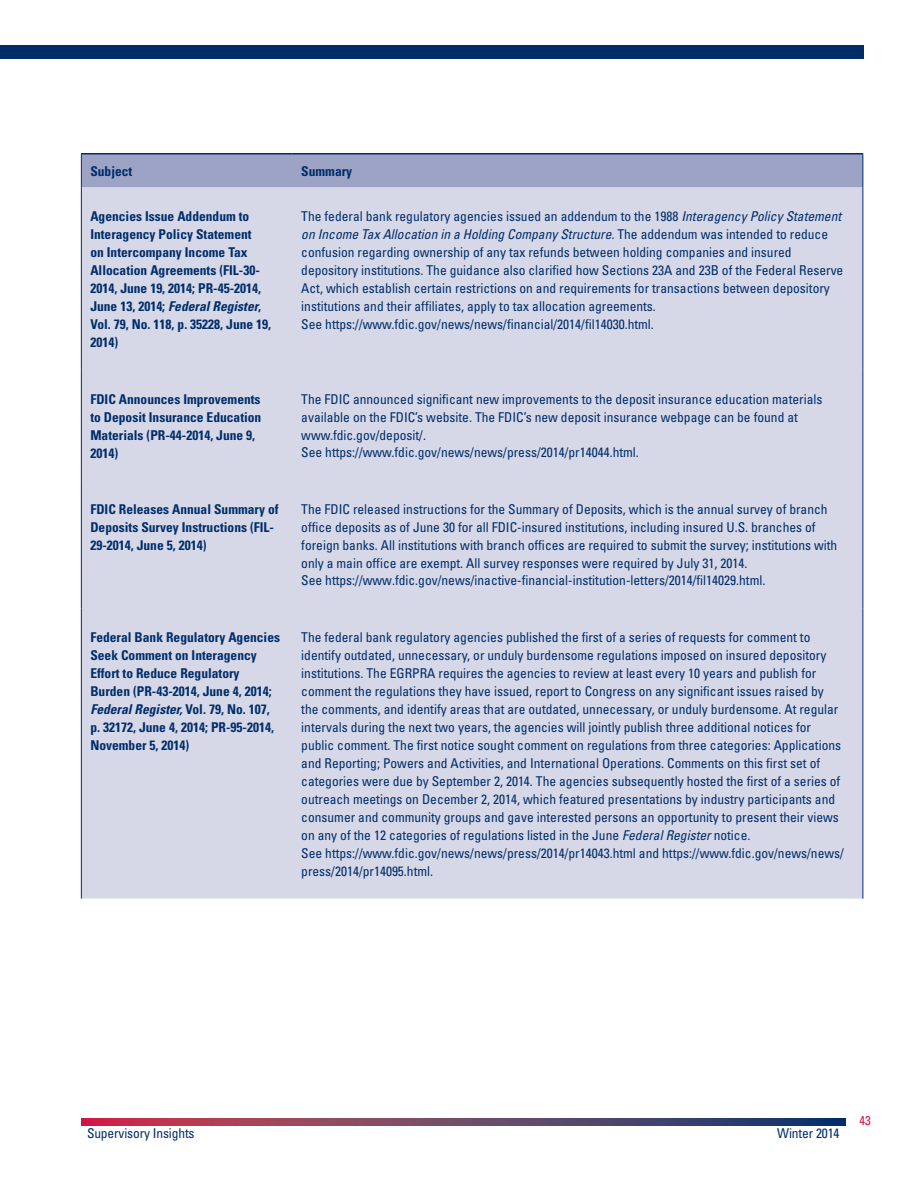
<style>
.page{position:relative;width:918px;height:1188px;background:#fff}
.page>*{position:absolute;margin:0;border:0;box-sizing:border-box;transform-origin:0 0}
.t1{font:condensed 13.5px/18px "Univers LT Std";color:#002d6a}
.t2{font:700 condensed 13.5px/18px "Univers LT Std";color:#002d6a}
.t3{font:condensed 12.75px "Univers LT Std";color:#d31245}
.s1{font-style:italic}
</style>
<div class="page">
<div style="left:0;top:45px;width:864px;height:13px;background:#002d6a"></div>
<svg style="left:81px;top:1119px;width:765px;height:6px;background:#704062"></svg>
<div style="left:82px;top:154px;width:780px;height:34px;background:#9ca3c5"></div>
<div style="left:82px;top:188px;width:780px;height:711px;background:#d6d8e7"></div>
<hr style="left:81px;top:153px;width:211px;height:1px;background:#002d6a">
<hr style="left:292px;top:153px;width:571px;height:1px;background:#002d6a">
<hr style="left:81px;top:188px;width:1px;height:182px;background:#002d6a">
<hr style="left:862px;top:188px;width:1px;height:182px;background:#002d6a">
<hr style="left:81px;top:370px;width:1px;height:110px;background:#002d6a">
<hr style="left:862px;top:370px;width:1px;height:110px;background:#002d6a">
<hr style="left:81px;top:480px;width:1px;height:128px;background:#002d6a">
<hr style="left:862px;top:480px;width:1px;height:128px;background:#002d6a">
<hr style="left:81px;top:154px;width:1px;height:34px;background:#002d6a">
<hr style="left:862px;top:154px;width:1px;height:34px;background:#002d6a">
<hr style="left:81px;top:608px;width:1px;height:291px;background:#002d6a">
<hr style="left:862px;top:608px;width:1px;height:291px;background:#002d6a">
<p class="t2" style="left:90px;top:162px;width:44px">Subject</p>
<p class="t2" style="left:301px;top:162px;width:52px">Summary</p>
<p class="t2" style="left:90px;top:207px;width:182px">Agencies Issue Addendum to<br>Interagency Policy Statement<br>on Intercompany Income Tax<br>Allocation Agreements (FIL-30-<br>2014, June 19, 2014; PR-45-2014,<br>June 13, 2014; <span class="s1">Federal Register</span>,<br>Vol. 79, No. 118, p. 35228, June 19,<br>2014)</p>
<p class="t1" style="left:301px;top:207px;width:544px">The federal bank regulatory agencies issued an addendum to the 1988 <span class="s1">Interagency Policy Statement on Income Tax Allocation in a Holding Company Structure.</span> The addendum was intended to reduce confusion regarding ownership of any tax refunds between holding companies and insured depository institutions. The guidance also clarified how Sections 23A and 23B of the Federal Reserve Act, which establish certain restrictions on and requirements for transactions between depository institutions and their affiliates, apply to tax allocation agreements.</p>
<p class="t1" style="left:301px;top:315px;width:354px">See https://www.fdic.gov/news/news/financial/2014/fil14030.html.</p>
<p class="t2" style="left:90px;top:390px;width:172px">FDIC Announces Improvements to Deposit Insurance Education<br>Materials (PR-44-2014, June 9,<br>2014)</p>
<p class="t1" style="left:301px;top:390px;width:523px">The FDIC announced significant new improvements to the deposit insurance education materials available on the FDIC’s website. The FDIC’s new deposit insurance webpage can be found at www.fdic.gov/deposit/.</p>
<p class="t1" style="left:301px;top:444px;width:339px">See https://www.fdic.gov/news/news/press/2014/pr14044.html.</p>
<p class="t2" style="left:90px;top:500px;width:190px">FDIC Releases Annual Summary of<br>Deposits Survey Instructions (FIL-<br>29-2014, June 5, 2014)</p>
<p class="t1" style="left:301px;top:500px;width:538px">The FDIC released instructions for the Summary of Deposits, which is the annual survey of branch office deposits as of June 30 for all FDIC-insured institutions, including insured U.S. branches of foreign banks. All institutions with branch offices are required to submit the survey; institutions with only a main office are exempt. All survey responses were required by July 31, 2014.<br>See https://www.fdic.gov/news/inactive-financial-institution-letters/2014/fil14029.html.</p>
<p class="t2" style="left:90px;top:628px;width:191px">Federal Bank Regulatory Agencies<br>Seek Comment on Interagency<br>Effort to Reduce Regulatory<br>Burden (PR-43-2014, June 4, 2014;<br><span class="s1">Federal Register,</span> Vol. 79, No. 107, p. 32172, June 4, 2014; PR-95-2014,<br>November 5, 2014)</p>
<p class="t1" style="left:301px;top:628px;width:541px">The federal bank regulatory agencies published the first of a series of requests for comment to identify outdated, unnecessary, or unduly burdensome regulations imposed on insured depository institutions. The EGRPRA requires the agencies to review at least every 10 years and publish for comment the regulations they have issued, report to Congress on any significant issues raised by the comments, and identify areas that are outdated, unnecessary, or unduly burdensome. At regular intervals during the next two years, the agencies will jointly publish three additional notices for public comment. The first notice sought comment on regulations from three categories: Applications and Reporting; Powers and Activities, and International Operations. Comments on this first set of categories were due by September 2, 2014. The agencies subsequently hosted the first of a series of outreach meetings on December 2, 2014, which featured presentations by industry participants and consumer and community groups and gave interested persons an opportunity to present their views on any of the 12 categories of regulations listed in the June <span class="s1">Federal Register</span> notice.</p>
<p class="t1" style="left:301px;top:844px;width:544px">See https://www.fdic.gov/news/news/press/2014/pr14043.html and https://www.fdic.gov/news/news/ press/2014/pr14095.html.</p>
<p class="t1" style="left:87px;top:1124px;width:109px">Supervisory Insights</p>
<p class="t1" style="left:777px;top:1124px;width:64px">Winter 2014</p>
<p class="t3" style="left:860px;top:1112px;width:13px">43</p>
</div>
